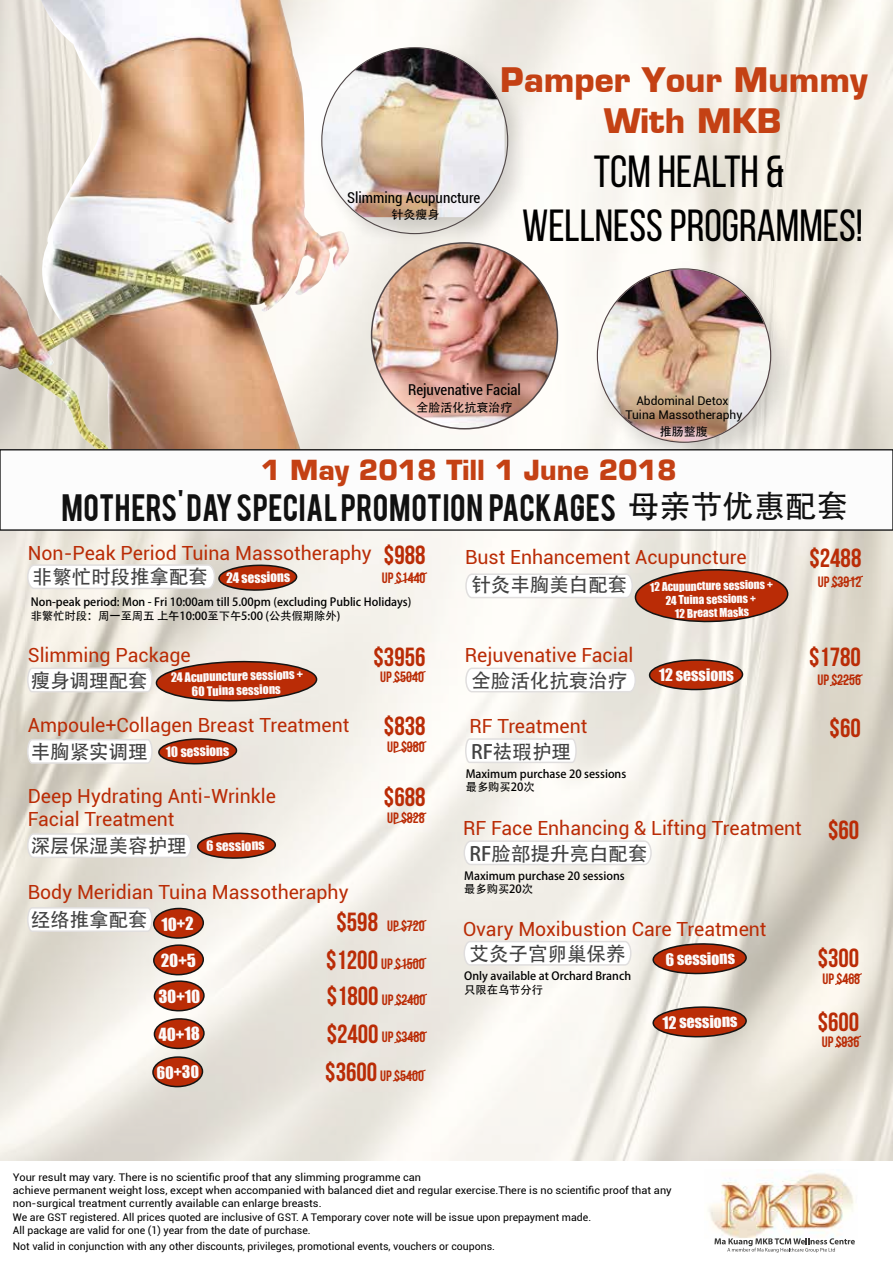
<style>
.page{position:relative;width:893px;height:1263px;background:#fff}
.page>*{position:absolute;margin:0;border:0;box-sizing:border-box;transform-origin:0 0}
.t1{font:45px/54px "Bebas Neue";color:#000;text-align:center}
.t2{font:700 33px "Eurostile";color:#c44114}
.t3{font:31.5px "Adobe Heiti Std";color:#111}
.t4{font:30px "Bebas";letter-spacing:.015em;color:#111}
.t5{font:700 27px "Eurostile";color:#c44114}
.t6{font:700 26.25px "Bebas Neue";color:#ba2c06}
.t7{font:19.5px "Roboto";color:#ba2c06}
.t8{font:19.5px "Adobe Heiti Std";color:#424242}
.t9{font:16.5px/36px "Impact";color:#fcfafa}
.t10{font:15.75px "Impact";color:#fcfafa}
.t11{font:700 15px "Bebas Neue";color:#ba2c06}
.t12{font:condensed 15px "Roboto";color:#000}
.t13{font:13.2px "Impact";color:#fcfafa}
.t14{font:12px/14.4px "Impact";color:#fcfafa;text-align:center}
.t15{font:12px/14.4px "Roboto";color:#000;text-align:center}
.t16{font:12px "Adobe Heiti Std";color:#000}
.t17{font:11.25px/13.5px "Adobe Heiti Std";color:#000}
.t18{font:11.25px/13.5px "Impact";color:#fcfafa;text-align:center}
.t19{font:10.5px/12.6px "Roboto";color:#000}
.t20{font:10.5px/12.6px "Roboto";color:#000;scale:1.04 1}
.s1{font-size:26.25px}
.s2{font-family:"Bebas Neue";font-weight:700;font-size:26.25px}
</style>
<div class="page">
<img style="left:0;top:0;width:893px;height:1161px">
<img style="left:0;top:0;width:350px;height:449px">
<img style="left:556px;top:75px;width:285px;height:374px">
<img style="left:598px;top:269px;width:172px;height:173px;border-radius:86px">
<img style="left:303px;top:0;width:238px;height:267px">
<img style="left:322px;top:48px;width:183px;height:169px">
<svg style="left:393px;top:571px;width:36px;height:14px"></svg>
<svg style="left:392px;top:740px;width:36px;height:14px"></svg>
<svg style="left:391px;top:670px;width:36px;height:14px"></svg>
<svg style="left:830px;top:575px;width:34px;height:13px"></svg>
<svg style="left:828px;top:673px;width:36px;height:14px"></svg>
<svg style="left:834px;top:972px;width:29px;height:14px"></svg>
<svg style="left:833px;top:1034px;width:29px;height:14px"></svg>
<div style="left:0;top:449px;width:893px;height:82px;background:#fcfcfc;border:2px solid #282828"></div>
<img style="left:708px;top:1173px;width:146px;height:65px">
<svg style="left:714px;top:1238px;width:141px;height:14px"></svg>
<img style="left:372px;top:243px;width:185px;height:186px;border-radius:93px">
<svg style="left:464px;top:667px;width:173px;height:26px"></svg>
<svg style="left:464px;top:737px;width:113px;height:27px"></svg>
<svg style="left:463px;top:840px;width:189px;height:26px"></svg>
<svg style="left:463px;top:940px;width:169px;height:26px"></svg>
<svg style="left:26px;top:738px;width:127px;height:26px"></svg>
<svg style="left:392px;top:811px;width:36px;height:14px"></svg>
<svg style="left:26px;top:832px;width:166px;height:27px"></svg>
<svg style="left:392px;top:919px;width:36px;height:14px"></svg>
<svg style="left:392px;top:957px;width:36px;height:13px"></svg>
<svg style="left:26px;top:906px;width:127px;height:27px"></svg>
<div style="left:154px;top:908px;width:49px;height:30px;background:#ba2c06;border-radius:50%"></div>
<div style="left:153px;top:907px;width:51px;height:32px;border:2px solid #141414;border-radius:50%"></div>
<div style="left:154px;top:945px;width:49px;height:30px;background:#ba2c06;border-radius:50%"></div>
<div style="left:153px;top:944px;width:51px;height:32px;border:2px solid #141414;border-radius:50%"></div>
<svg style="left:393px;top:993px;width:35px;height:13px"></svg>
<svg style="left:393px;top:1030px;width:35px;height:14px"></svg>
<div style="left:154px;top:981px;width:50px;height:30px;background:#ba2c06;border-radius:50%"></div>
<div style="left:153px;top:980px;width:52px;height:32px;border:2px solid #141414;border-radius:50%"></div>
<div style="left:154px;top:1018px;width:50px;height:31px;background:#ba2c06;border-radius:50%"></div>
<div style="left:153px;top:1018px;width:52px;height:31px;border:2px solid #141414;border-radius:50%"></div>
<svg style="left:391px;top:1069px;width:36px;height:13px"></svg>
<div style="left:153px;top:1057px;width:50px;height:30px;background:#ba2c06;border-radius:50%"></div>
<div style="left:152px;top:1056px;width:51px;height:32px;border:2px solid #141414;border-radius:50%"></div>
<svg style="left:653px;top:942px;width:95px;height:34px;background:#b65d43"></svg>
<svg style="left:653px;top:1005px;width:95px;height:34px;background:#b55d43"></svg>
<div style="left:649px;top:660px;width:94px;height:30px;background:#ba2c06;border-radius:50%"></div>
<div style="left:649px;top:659px;width:94px;height:31px;border:2px solid #141414;border-radius:50%"></div>
<svg style="left:26px;top:563px;width:272px;height:29px"></svg>
<svg style="left:159px;top:737px;width:79px;height:29px;background:#b55f46"></svg>
<svg style="left:198px;top:831px;width:79px;height:29px;background:#b66047"></svg>
<svg style="left:26px;top:659px;width:292px;height:44px"></svg>
<svg style="left:464px;top:567px;width:325px;height:57px"></svg>
<p class="t12" style="left:347px;top:187px;width:135px">Slimming Acupuncture</p>
<p class="t16" style="left:391px;top:208px;width:49px">针灸瘦身</p>
<h2 class="t2" style="left:500px;top:60px;width:369px">Pamper Your Mummy</h2>
<h2 class="t2" style="left:604px;top:101px;width:179px">With MKB</h2>
<h1 class="t1" style="left:522px;top:144px;width:342px">TCM HEALTH &amp;<br>WELLNESS PROGRAMMES!</h1>
<p class="t12" style="left:408px;top:379px;width:114px">Rejuvenative Facial</p>
<p class="t16" style="left:416px;top:400px;width:97px">全脸活化抗衰治疗</p>
<p class="t15" style="left:625px;top:393px;width:118px">Abdominal Detox<br>Tuina Massotheraphy</p>
<p class="t16" style="left:660px;top:424px;width:49px">推肠整腹</p>
<h3 class="t5" style="left:261px;top:453px;width:417px">1 May 2018 Till 1 June 2018</h3>
<h3 class="t4" style="left:61px;top:486px;width:556px">MOTHERS' DAY SPECIAL PROMOTION PACKAGES</h3>
<h3 class="t3" style="left:628px;top:487px;width:222px">母亲节优惠配套</h3>
<h3 class="t6" style="left:384px;top:540px;width:43px">$988</h3>
<p class="t11" style="left:382px;top:570px;width:45px">UP $1440</p>
<p class="t7" style="left:28px;top:540px;width:345px">Non-Peak Period Tuina Massotheraphy</p>
<p class="t8" style="left:33px;top:565px;width:177px">非繁忙时段推拿配套</p>
<p class="t17" style="left:31px;top:595px;width:382px">Non-peak period: Mon - Fri 10:00am till 5.00pm (excluding Public Holidays)非繁忙时段：周一至周五 上午10:00至下午5:00 (公共假期除外)</p>
<p class="t13" style="left:226px;top:568px;width:65px;rotate:-1deg">24 sessions</p>
<p class="t7" style="left:28px;top:642px;width:164px">Slimming Package</p>
<h3 class="t6" style="left:374px;top:642px;width:53px">$3956</h3>
<p class="t8" style="left:31px;top:669px;width:119px">瘦身调理配套</p>
<p class="t14" style="left:171px;top:669px;width:134px;rotate:-1deg">24 Acupuncture sessions +<br>60 Tuina sessions</p>
<p class="t11" style="left:380px;top:668px;width:45px">UP $5040</p>
<p class="t7" style="left:28px;top:711px;width:323px">Ampoule+Collagen Breast Treatment</p>
<h3 class="t6" style="left:384px;top:711px;width:43px">$838</h3>
<p class="t8" style="left:31px;top:740px;width:119px">丰胸紧实调理</p>
<p class="t11" style="left:387px;top:739px;width:39px">UP $980</p>
<p class="t13" style="left:166px;top:741px;width:65px;rotate:-1deg">10 sessions</p>
<p class="t7" style="left:28px;top:782px;width:250px">Deep Hydrating Anti-Wrinkle</p>
<h3 class="t6" style="left:384px;top:783px;width:43px">$688</h3>
<p class="t7" style="left:28px;top:806px;width:148px">Facial Treatment</p>
<p class="t8" style="left:31px;top:834px;width:157px">深层保湿美容护理</p>
<p class="t11" style="left:387px;top:810px;width:39px">UP $828</p>
<p class="t13" style="left:206px;top:836px;width:60px;rotate:-1deg">6 sessions</p>
<p class="t7" style="left:28px;top:878px;width:322px">Body Meridian Tuina Massotheraphy</p>
<p class="t8" style="left:31px;top:908px;width:119px">经络推拿配套</p>
<p class="t9" style="left:161px;top:906px;width:34px;rotate:-1deg">10+2</p>
<p class="t9" style="left:158px;top:942px;width:43px;rotate:-1deg">20+5<br>30+10</p>
<p class="t11" style="left:336px;top:917px;width:90px"><span class="s1">$598</span> UP $720</p>
<p class="t11" style="left:326px;top:955px;width:100px"><span class="s1">$1200</span> UP $1500</p>
<p class="t11" style="left:327px;top:991px;width:100px"><span class="s1">$1800</span> UP $2400</p>
<p class="t9" style="left:158px;top:1016px;width:43px;rotate:-1deg">40+18</p>
<p class="t11" style="left:327px;top:1029px;width:100px"><span class="s1">$2400</span> UP $3480</p>
<p class="t10" style="left:157px;top:1060px;width:44px;rotate:-1deg">60+30</p>
<p class="t11" style="left:325px;top:1067px;width:100px"><span class="s1">$3600</span> UP $5400</p>
<p class="t7" style="left:465px;top:543px;width:283px">Bust Enhancement Acupuncture</p>
<h3 class="t6" style="left:809px;top:544px;width:53px">$2488</h3>
<p class="t11" style="left:818px;top:573px;width:45px">UP $3912</p>
<p class="t8" style="left:471px;top:573px;width:157px">针灸丰胸美白配套</p>
<p class="t18" style="left:650px;top:580px;width:124px;rotate:-1deg">12 Acupuncture sessions +<br>24 Tuina sessions +<br>12 Breast Masks</p>
<p class="t7" style="left:465px;top:642px;width:170px">Rejuvenative Facial</p>
<h3 class="t6" style="left:809px;top:642px;width:53px">$1780</h3>
<p class="t11" style="left:817px;top:672px;width:45px">UP $2256</p>
<p class="t10" style="left:659px;top:663px;width:76px;rotate:-1deg">12 sessions</p>
<p class="t8" style="left:471px;top:669px;width:157px">全脸活化抗衰治疗</p>
<p class="t7" style="left:469px;top:712px;width:119px">RF Treatment</p>
<h3 class="t6" style="left:830px;top:713px;width:33px">$60</h3>
<p class="t8" style="left:471px;top:740px;width:101px">RF祛瑕护理</p>
<p class="t17" style="left:466px;top:767px;width:162px">Maximum purchase 20 sessions最多购买20次</p>
<p class="t7" style="left:463px;top:815px;width:398px">RF Face Enhancing &amp; Lifting Treatment <span class="s2">$60</span></p>
<p class="t8" style="left:470px;top:842px;width:179px">RF脸部提升亮白配套</p>
<p class="t17" style="left:464px;top:869px;width:162px">Maximum purchase 20 sessions最多购买20次</p>
<p class="t7" style="left:463px;top:915px;width:305px">Ovary Moxibustion Care Treatment</p>
<p class="t8" style="left:470px;top:942px;width:157px">艾灸子宫卵巢保养</p>
<p class="t10" style="left:665px;top:947px;width:71px;rotate:-1deg">6 sessions</p>
<h3 class="t6" style="left:818px;top:944px;width:43px">$300</h3>
<p class="t17" style="left:464px;top:970px;width:168px">Only available at Orchard Branch只限在乌节分行</p>
<p class="t11" style="left:822px;top:971px;width:39px">UP $468</p>
<p class="t10" style="left:662px;top:1010px;width:76px;rotate:-1deg">12 sessions</p>
<h3 class="t6" style="left:818px;top:1007px;width:43px">$600</h3>
<p class="t11" style="left:822px;top:1033px;width:39px">UP $936</p>
<p class="t20" style="left:13px;top:1171px;width:635px">Your result may vary. There is no scientific proof that any slimming programme can<br>achieve permanent weight loss, except when accompanied with balanced diet and regular exercise.There is no scientific proof that any non-surgical treatment currently available can enlarge breasts.</p>
<p class="t19" style="left:13px;top:1211px;width:580px">We are GST registered. All prices quoted are inclusive of GST. A Temporary cover note will be issue upon prepayment made.<br>All package are valid for one (1) year from the date of purchase.</p>
<p class="t19" style="left:13px;top:1239px;width:484px">Not valid in conjunction with any other discounts, privileges, promotional events, vouchers or coupons.</p>
</div>
